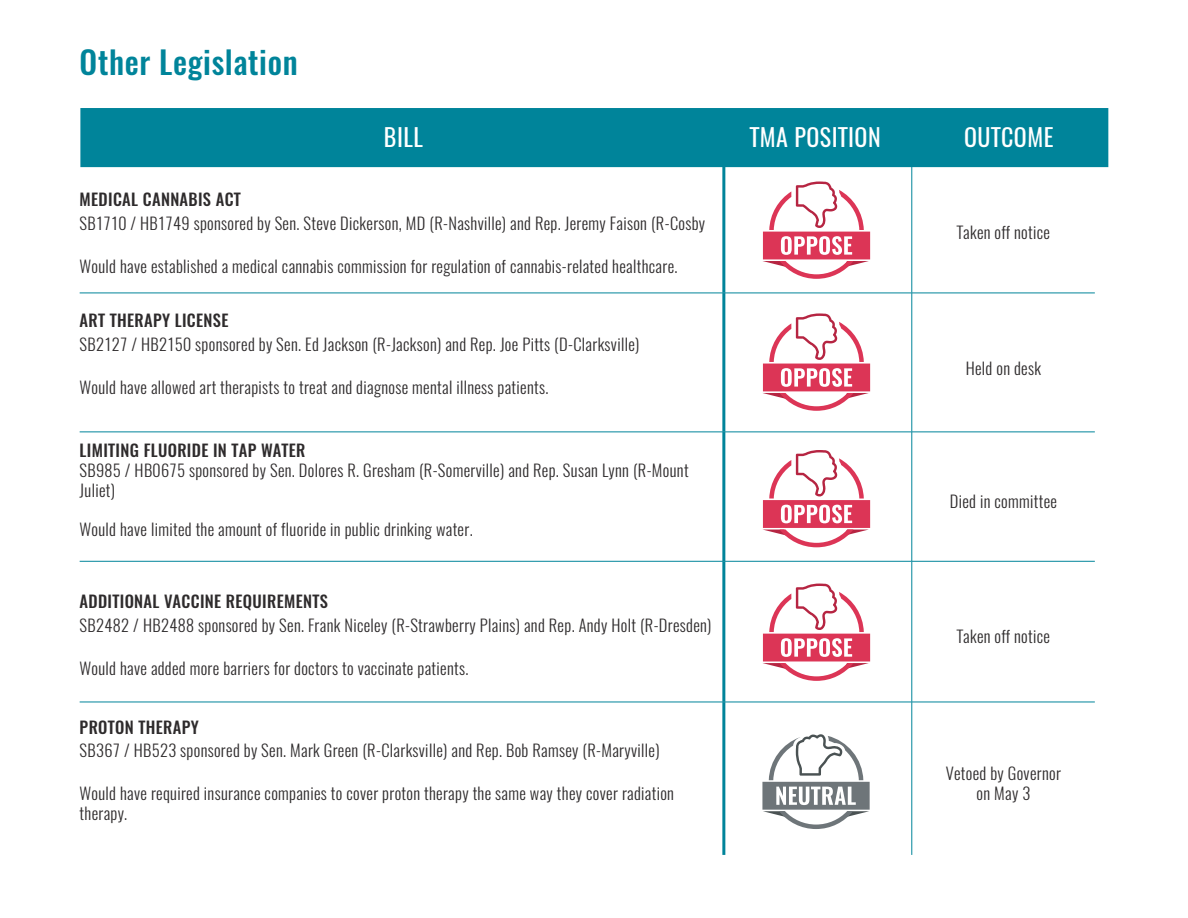
<style>
.page{position:relative;width:1188px;height:918px;background:#fff}
.page>*{position:absolute;margin:0;border:0;box-sizing:border-box;transform-origin:0 0}
.t1{font:500 31.5px "Oswald";letter-spacing:.02em;color:#00849a}
.t2{font:24px "Oswald";letter-spacing:.02em;color:#fff}
.t3{font:300 16.5px/19.8px "Oswald";letter-spacing:.02em;color:#2e2b2c}
.t4{font:500 16.5px "Oswald";letter-spacing:.02em;color:#2e2b2c}
</style>
<div class="page">
<hr style="left:722px;top:167px;width:3px;height:126px;background:#00849a">
<hr style="left:722px;top:293px;width:3px;height:139px;background:#00849a">
<hr style="left:722px;top:432px;width:3px;height:129px;background:#00849a">
<hr style="left:722px;top:561px;width:3px;height:141px;background:#00849a">
<hr style="left:722px;top:702px;width:3px;height:153px;background:#00849a">
<hr style="left:912px;top:167px;width:1px;height:126px;background:#00849a">
<hr style="left:80px;top:293px;width:644px;height:1px;background:#00849a">
<hr style="left:724px;top:293px;width:188px;height:1px;background:#00849a">
<hr style="left:912px;top:293px;width:183px;height:1px;background:#00849a">
<hr style="left:912px;top:293px;width:1px;height:139px;background:#00849a">
<hr style="left:80px;top:432px;width:644px;height:1px;background:#00849a">
<hr style="left:724px;top:432px;width:188px;height:1px;background:#00849a">
<hr style="left:912px;top:432px;width:183px;height:1px;background:#00849a">
<hr style="left:912px;top:432px;width:1px;height:129px;background:#00849a">
<hr style="left:80px;top:561px;width:644px;height:1px;background:#00849a">
<hr style="left:724px;top:561px;width:188px;height:1px;background:#00849a">
<hr style="left:912px;top:561px;width:183px;height:1px;background:#00849a">
<hr style="left:912px;top:561px;width:1px;height:141px;background:#00849a">
<hr style="left:80px;top:702px;width:644px;height:1px;background:#00849a">
<hr style="left:724px;top:702px;width:188px;height:1px;background:#00849a">
<hr style="left:912px;top:702px;width:183px;height:1px;background:#00849a">
<hr style="left:912px;top:702px;width:1px;height:153px;background:#00849a">
<div style="left:80px;top:108px;width:1028px;height:59px;background:#00849a"></div>
<hr style="left:720px;top:109px;width:3px;height:57px;background:#00849a">
<hr style="left:909px;top:108px;width:1px;height:58px;background:#00849a">
<svg style="left:762px;top:181px;width:108px;height:98px"></svg>
<svg style="left:762px;top:313px;width:108px;height:98px"></svg>
<svg style="left:762px;top:450px;width:108px;height:97px"></svg>
<svg style="left:762px;top:584px;width:108px;height:97px"></svg>
<svg style="left:762px;top:734px;width:108px;height:95px"></svg>
<h1 class="t1" style="left:80px;top:46px;width:219px">Other Legislation</h1>
<h2 class="t2" style="left:384px;top:116px;width:41px">BILL</h2>
<h2 class="t2" style="left:750px;top:116px;width:132px">TMA POSITION</h2>
<h2 class="t2" style="left:964px;top:116px;width:91px">OUTCOME</h2>
<p class="t4" style="left:80px;top:191px;width:163px">MEDICAL CANNABIS ACT</p>
<p class="t3" style="left:80px;top:211px;width:627px">SB1710 / HB1749 sponsored by Sen. Steve Dickerson, MD (R-Nashville) and Rep. Jeremy Faison (R-Cosby</p>
<p class="t3" style="left:80px;top:254px;width:599px">Would have established a medical cannabis commission for regulation of cannabis-related healthcare.</p>
<p class="t4" style="left:80px;top:312px;width:150px">ART THERAPY LICENSE</p>
<p class="t3" style="left:80px;top:332px;width:561px">SB2127 / HB2150 sponsored by Sen. Ed Jackson (R-Jackson) and Rep. Joe Pitts (D-Clarksville)</p>
<p class="t3" style="left:80px;top:375px;width:470px">Would have allowed art therapists to treat and diagnose mental illness patients.</p>
<p class="t4" style="left:80px;top:442px;width:227px">LIMITING FLUORIDE IN TAP WATER</p>
<p class="t3" style="left:80px;top:458px;width:610px">SB985 / HB0675 sponsored by Sen. Dolores R. Gresham (R-Somerville) and Rep. Susan Lynn (R-Mount<br>Juliet)</p>
<p class="t3" style="left:80px;top:518px;width:395px">Would have limited the amount of fluoride in public drinking water.</p>
<p class="t4" style="left:80px;top:593px;width:250px">ADDITIONAL VACCINE REQUIREMENTS</p>
<p class="t3" style="left:80px;top:613px;width:633px">SB2482 / HB2488 sponsored by Sen. Frank Niceley (R-Strawberry Plains) and Rep. Andy Holt (R-Dresden)</p>
<p class="t3" style="left:80px;top:656px;width:390px">Would have added more barriers for doctors to vaccinate patients.</p>
<p class="t4" style="left:80px;top:718px;width:121px">PROTON THERAPY</p>
<p class="t3" style="left:80px;top:739px;width:582px">SB367 / HB523 sponsored by Sen. Mark Green (R-Clarksville) and Rep. Bob Ramsey (R-Maryville)</p>
<p class="t3" style="left:80px;top:782px;width:596px">Would have required insurance companies to cover proton therapy the same way they cover radiation therapy.</p>
<p class="t3" style="left:957px;top:221px;width:95px">Taken off notice</p>
<p class="t3" style="left:966px;top:356px;width:77px">Held on desk</p>
<p class="t3" style="left:950px;top:490px;width:109px">Died in committee</p>
<p class="t3" style="left:957px;top:625px;width:95px">Taken off notice</p>
<p class="t3" style="left:946px;top:762px;width:117px;text-align:center">Vetoed by Governor on May 3</p>
</div>
